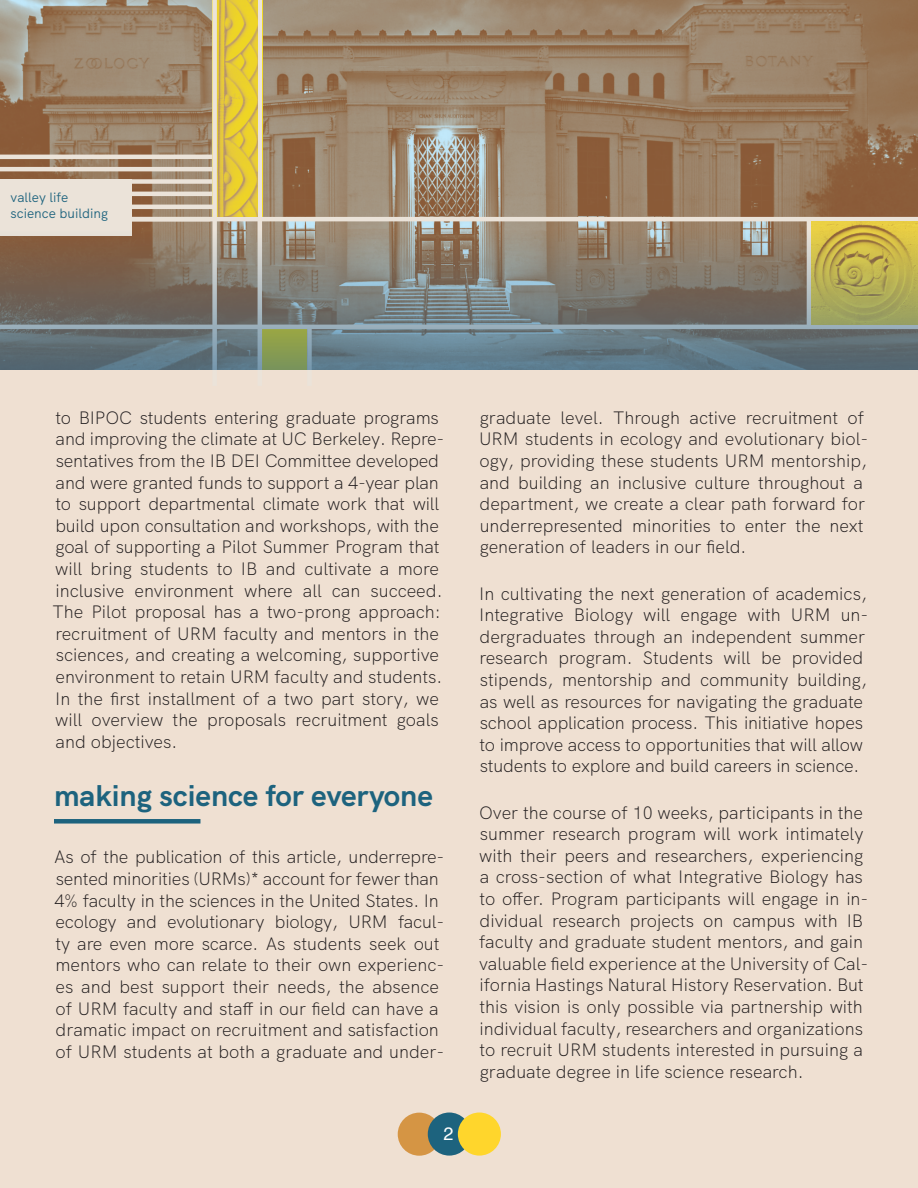
<style>
.page{position:relative;width:918px;height:1188px;background:#fff}
.page>*{position:absolute;margin:0;border:0;box-sizing:border-box;transform-origin:0 0}
.t1{font:700 30px "HK Grotesk";color:#1d637e}
.t2{font:300 18px/21.6px "HK Grotesk";color:#231f20}
.t3{font:18px "Helvetica";color:#fff}
.t4{font:13.5px "HK Grotesk";color:#1d637e}
</style>
<div class="page">
<div style="left:0;top:370px;width:918px;height:818px;background:#efe0d2"></div>
<img style="left:0;top:0;width:918px;height:230px">
<div style="left:398px;top:1113px;width:43px;height:43px;background:#d59340;border-radius:50%"></div>
<div style="left:428px;top:1113px;width:43px;height:43px;background:#1d637e;border-radius:50%"></div>
<div style="left:458px;top:1113px;width:43px;height:43px;background:#ffd62c;border-radius:50%"></div>
<hr style="left:0;top:217px;width:918px;height:4px;background:#ebe3d9">
<hr style="left:258px;top:0;width:4px;height:386px;background:#ebe3d9">
<div style="left:212px;top:0;width:5px;height:386px;background:#ebe3d9"></div>
<hr style="left:0;top:155px;width:212px;height:4px;background:#ebe3d9">
<hr style="left:0;top:167px;width:212px;height:4px;background:#ebe3d9">
<div style="left:0;top:179px;width:212px;height:5px;background:#ebe3d9"></div>
<hr style="left:0;top:192px;width:212px;height:4px;background:#ebe3d9">
<hr style="left:0;top:205px;width:215px;height:4px;background:#ebe3d9">
<div style="left:307px;top:326px;width:5px;height:60px;background:#ebe3d9"></div>
<div style="left:0;top:179px;width:131px;height:57px;background:#ebe3d9"></div>
<div style="left:54px;top:819px;width:146px;height:5px;background:#1d637e"></div>
<hr style="left:807px;top:220px;width:4px;height:107px;background:#ebe3d9">
<img style="left:811px;top:221px;width:107px;height:9px">
<svg style="left:0;top:230px;width:918px;height:140px;background:#7e7e72"></svg>
<img style="left:217px;top:0;width:41px;height:217px">
<p class="t4" style="left:11px;top:187px;width:59px">valley life</p>
<p class="t4" style="left:11px;top:203px;width:99px">science building</p>
<p class="t2" style="left:53px;top:405px;width:393px">to BIPOC students entering graduate programs and improving the climate at UC Berkeley. Repre&shy;sentatives from the IB DEI Committee developed and were granted funds to support a 4-year plan to support departmental climate work that will build upon consultation and workshops, with the goal of supporting a Pilot Summer Program that will bring students to IB and cultivate a more inclusive environment where all can succeed.<br>The Pilot proposal has a two-prong approach: recruitment of URM faculty and mentors in the sciences, and creating a welcoming, supportive environment to retain URM faculty and students.<br>In the first installment of a two part story, we will overview the proposals recruitment goals and objectives.</p>
<p class="t1" style="left:54px;top:773px;width:381px">making science for everyone</p>
<p class="t2" style="left:54px;top:845px;width:392px">As of the publication of this article, underrepre&shy;sented minorities (URMs)* account for fewer than 4% faculty in the sciences in the United States. In ecology and evolutionary biology, URM facul&shy;ty are even more scarce. As students seek out mentors who can relate to their own experienc&shy;es and best support their needs, the absence of URM faculty and staff in our field can have a dramatic impact on recruitment and satisfaction of URM students at both a graduate and under-</p>
<p class="t3" style="left:444px;top:1119px;width:12px">2</p>
<p class="t2" style="left:479px;top:405px;width:391px">graduate level. Through active recruitment of URM students in ecology and evolutionary biol&shy;ogy, providing these students URM mentorship, and building an inclusive culture throughout a department, we create a clear path forward for underrepresented minorities to enter the next generation of leaders in our field.</p>
<p class="t2" style="left:479px;top:581px;width:391px">In cultivating the next generation of academics, Integrative Biology will engage with URM un&shy;dergraduates through an independent summer research program. Students will be provided stipends, mentorship and community building, as well as resources for navigating the graduate school application process. This initiative hopes to improve access to opportunities that will allow students to explore and build careers in science.</p>
<p class="t2" style="left:479px;top:800px;width:391px">Over the course of 10 weeks, participants in the summer research program will work intimately with their peers and researchers, experiencing a cross-section of what Integrative Biology has to offer. Program participants will engage in in&shy;dividual research projects on campus with IB faculty and graduate student mentors, and gain valuable field experience at the University of Cal&shy;ifornia Hastings Natural History Reservation. But this vision is only possible via partnership with individual faculty, researchers and organizations to recruit URM students interested in pursuing a graduate degree in life science research.</p>
</div>
